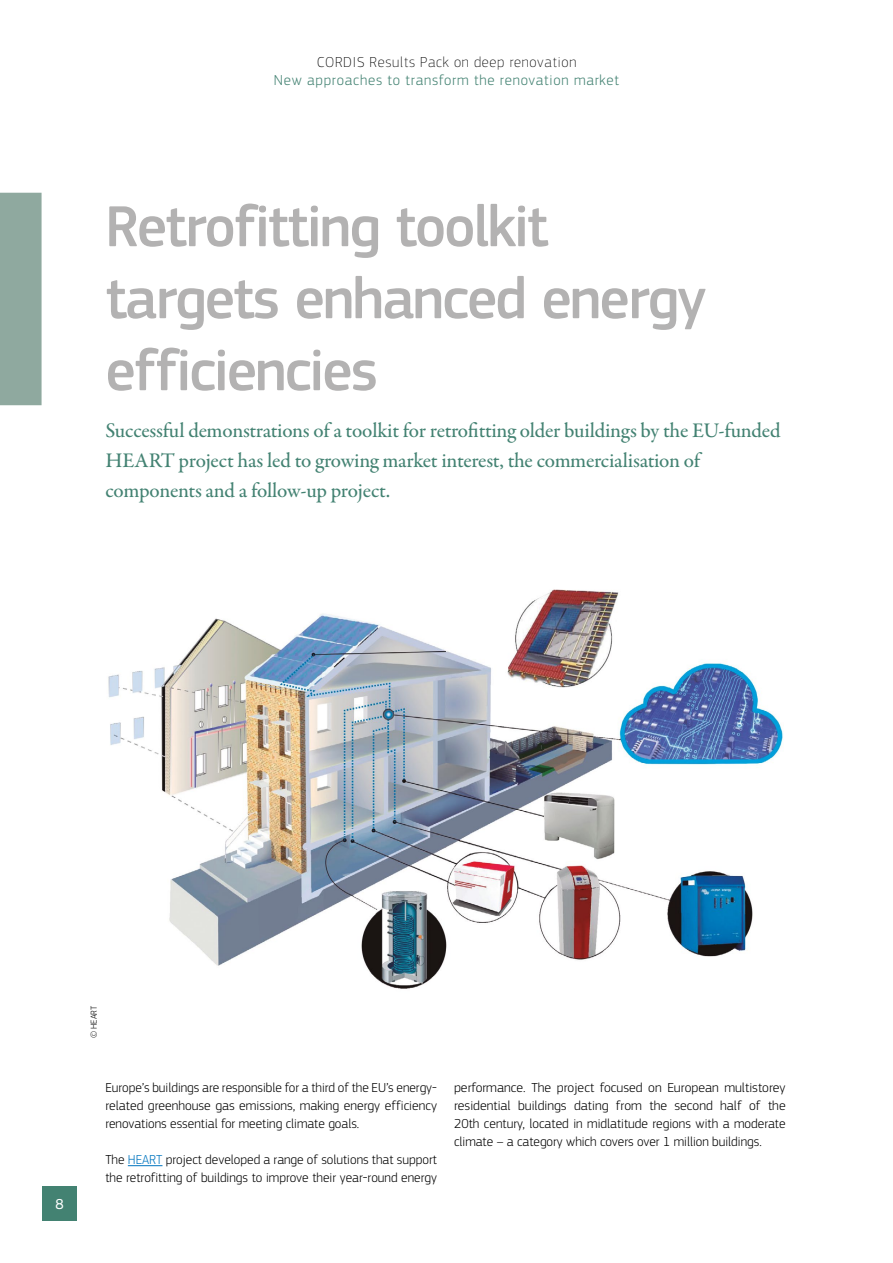
<style>
.page{position:relative;width:893px;height:1263px;background:#fff}
.page>*{position:absolute;margin:0;border:0;box-sizing:border-box;transform-origin:0 0}
._01_Titres_niveau_1__page_droite{font:500 60px/72px "EC Square Sans Pro";letter-spacing:-.035em;color:#b3b2b2}
._00_Chapeau{font:500 21px/30px "Garamond Premr Pro";letter-spacing:-.01em;color:#438272}
.t1{font:300 15px "EC Square Sans Pro";letter-spacing:.05em;color:#438272}
.t2{font:100 15px "EC Square Sans Pro";letter-spacing:.05em;color:#000}
.t3{font:15px "EC Square Sans Pro";color:#fff}
._00_Body{font:300 13.5px/18px "EC Square Sans Pro";color:#000;text-align:justify}
.t4{font:300 9px "EC Square Sans Pro";color:#000}
.s1{color:#0075bf}
</style>
<div class="page">
<div style="left:0;top:193px;width:42px;height:212px;background:#8fa99f"></div>
<hr style="left:128px;top:1165px;width:34px;height:1px;background:#0075bf">
<img style="left:108px;top:589px;width:675px;height:400px">
<div style="left:43px;top:1186px;width:34px;height:34px;background:#438272"></div>
<p class="t2" style="left:317px;top:53px;width:261px">CORDIS Results Pack on deep renovation</p>
<p class="t1" style="left:274px;top:71px;width:347px">New approaches to transform the renovation market</p>
<h1 class="_01_Titres_niveau_1__page_droite" style="left:105px;top:192px;width:603px">Retrofitting toolkit targets enhanced energy efficiencies</h1>
<p class="_00_Chapeau" style="left:105px;top:416px;width:677px">Successful demonstrations of a toolkit for retrofitting older buildings by the EU-funded<br>HEART project has led to growing market interest, the commercialisation of components and a follow-up project.</p>
<p class="t3" style="left:55px;top:1195px;width:10px">8</p>
<p class="t4" style="left:89px;top:1038px;width:34px;rotate:-90deg">© HEART</p>
<p class="_00_Body" style="left:105px;top:1079px;width:333px">Europe’s buildings are responsible for a third of the EU’s energy&shy;related greenhouse gas emissions, making energy efficiency renovations essential for meeting climate goals.</p>
<p class="_00_Body" style="left:105px;top:1151px;width:333px">The <span class="s1">HEART</span> project developed a range of solutions that support the retrofitting of buildings to improve their year-round energy</p>
<p class="_00_Body" style="left:454px;top:1079px;width:333px">performance. The project focused on European multistorey residential buildings dating from the second half of the 20th century, located in midlatitude regions with a moderate climate – a category which covers over 1 million buildings.</p>
</div>
